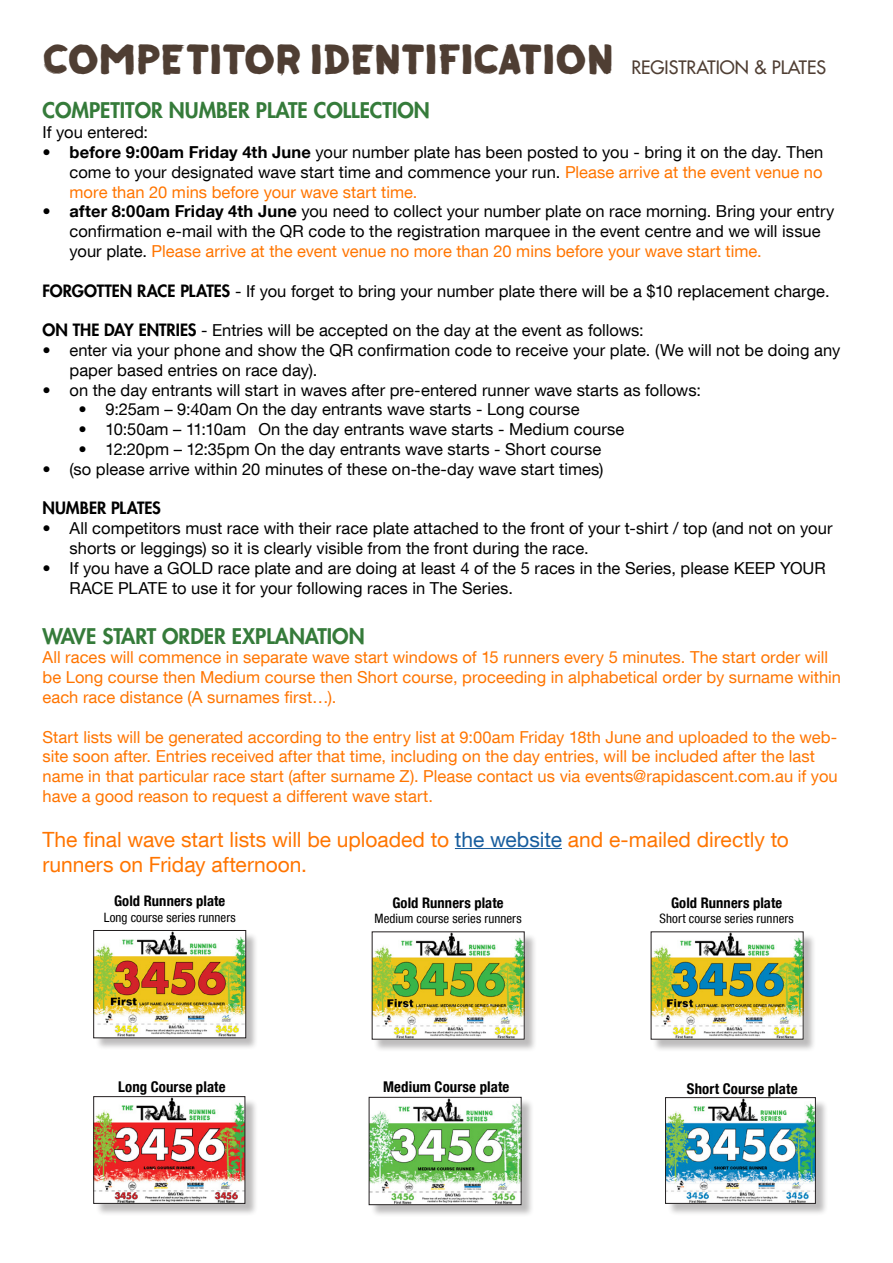
<style>
.page{position:relative;width:893px;height:1263px;background:#fff}
.page>*{position:absolute;margin:0;border:0;box-sizing:border-box;transform-origin:0 0}
.Brown_copy_11pt{font:42px "Graun";color:#4f3e33}
.t1{font:21px/25.2px "Helvetica Neue LT Com";letter-spacing:-.005em;color:#ff7500}
.t2{font:800 21px "Futura LT";color:#357b3a}
.Brown_copy_11pt-2{font:18px "Futura LT";color:#4f3e33}
.Brown_copy_11pt-3{font:16.5px/19.8px "Helvetica Neue LT Com";color:#000}
.t3{font:16.5px/19.8px "Helvetica Neue LT Com";color:#ff7500}
.Brown_copy_11pt-4{font:800 16.5px "Futura LT";color:#000}
.Brown_copy_11pt-5{font:700 condensed 14.85px "Helvetica Neue LT Com";letter-spacing:.005em;color:#000}
.Brown_copy_11pt-6{font:700 condensed 14.55px "Helvetica Neue LT Com";letter-spacing:.005em;color:#000}
.Brown_copy_11pt-7{font:condensed 12.9px "Helvetica Neue LT Com";letter-spacing:.01em;color:#000}
.s1{font-weight:700}
.s2{color:#ff7500}
.s3{font-family:"Futura LT";font-weight:800}
.s4{color:#175d9e}
</style>
<div class="page">
<hr style="left:455px;top:848px;width:107px;height:1px;background:#175d9e">
<div style="left:95px;top:932px;width:164px;height:118px;background:#231f20;opacity:.3"></div>
<img style="left:96px;top:932px;width:148px;height:104px">
<div style="left:94px;top:930px;width:152px;height:108px;border:1px solid #231f20"></div>
<div style="left:370px;top:1098px;width:164px;height:119px;background:#231f20;opacity:.3"></div>
<img style="left:371px;top:1099px;width:148px;height:104px">
<div style="left:369px;top:1097px;width:152px;height:108px;border:1px solid #231f20"></div>
<div style="left:667px;top:1099px;width:161px;height:117px;background:#231f20;opacity:.3"></div>
<img style="left:667px;top:1099px;width:146px;height:102px">
<div style="left:665px;top:1097px;width:150px;height:106px;border:1px solid #231f20"></div>
<div style="left:95px;top:1098px;width:163px;height:118px;background:#231f20;opacity:.3"></div>
<img style="left:96px;top:1098px;width:147px;height:103px">
<div style="left:94px;top:1096px;width:151px;height:107px;border:1px solid #231f20"></div>
<div style="left:373px;top:933px;width:164px;height:119px;background:#231f20;opacity:.3"></div>
<img style="left:374px;top:934px;width:148px;height:103px">
<div style="left:652px;top:933px;width:164px;height:119px;background:#231f20;opacity:.3"></div>
<img style="left:653px;top:934px;width:148px;height:103px">
<p class="Brown_copy_11pt" style="left:43px;top:37px;width:573px">COMPETITOR IDENTIFICATION</p>
<p class="Brown_copy_11pt-2" style="left:631px;top:56px;width:196px">REGISTRATION &amp; PLATES</p>
<p class="t2" style="left:43px;top:97px;width:389px">COMPETITOR NUMBER PLATE COLLECTION</p>
<p class="Brown_copy_11pt-3" style="left:43px;top:122px;width:107px">If you entered:</p>
<p class="Brown_copy_11pt-3" style="left:70px;top:142px;width:755px;text-align:justify;text-indent:-27px"><span class="s1">• before 9:00am Friday 4th June</span> your number plate has been posted to you - bring it on the day. Then come to your designated wave start time and commence your run. <span class="s2">Please arrive at the event venue no more than 20 mins before your wave start time.</span></p>
<p class="Brown_copy_11pt-3" style="left:70px;top:201px;width:766px;text-indent:-27px"><span class="s1">• after 8:00am Friday 4th June</span> you need to collect your number plate on race morning. Bring your entry confirmation e-mail with the QR code to the registration marquee in the event centre and we will issue your plate. <span class="s2">Please arrive at the event venue no more than 20 mins before your wave start time.</span></p>
<p class="Brown_copy_11pt-3" style="left:43px;top:280px;width:789px"><span class="s3">FORGOTTEN RACE PLATES</span> - If you forget to bring your number plate there will be a $10 replacement charge.</p>
<p class="Brown_copy_11pt-3" style="left:43px;top:320px;width:603px"><span class="s3">ON THE DAY ENTRIES</span> - Entries will be accepted on the day at the event as follows:</p>
<p class="Brown_copy_11pt-3" style="left:70px;top:340px;width:772px;text-indent:-27px">• enter via your phone and show the QR confirmation code to receive your plate. (We will not be doing any paper based entries on race day).</p>
<p class="Brown_copy_11pt-3" style="left:43px;top:379px;width:660px">• on the day entrants will start in waves after pre-entered runner wave starts as follows:</p>
<p class="Brown_copy_11pt-3" style="left:79px;top:399px;width:503px">• 9:25am – 9:40am On the day entrants wave starts - Long course</p>
<p class="Brown_copy_11pt-3" style="left:79px;top:419px;width:547px">• 10:50am – 11:10am On the day entrants wave starts - Medium course</p>
<p class="Brown_copy_11pt-3" style="left:79px;top:439px;width:524px">• 12:20pm – 12:35pm On the day entrants wave starts - Short course</p>
<p class="Brown_copy_11pt-3" style="left:43px;top:459px;width:562px">• (so please arrive within 20 minutes of these on-the-day wave start times)</p>
<p class="Brown_copy_11pt-4" style="left:43px;top:497px;width:120px">NUMBER PLATES</p>
<p class="Brown_copy_11pt-3" style="left:70px;top:518px;width:764px;text-indent:-27px">• All competitors must race with their race plate attached to the front of your t-shirt / top (and not on your shorts or leggings) so it is clearly visible from the front during the race.</p>
<p class="Brown_copy_11pt-3" style="left:70px;top:558px;width:758px;text-indent:-27px">• If you have a GOLD race plate and are doing at least 4 of the 5 races in the Series, please KEEP YOUR<br>RACE PLATE to use it for your following races in The Series.</p>
<p class="t2" style="left:43px;top:622px;width:324px">WAVE START ORDER EXPLANATION</p>
<p class="t3" style="left:43px;top:647px;width:800px">All races will commence in separate wave start windows of 15 runners every 5 minutes. The start order will be Long course then Medium course then Short course, proceeding in alphabetical order by surname within each race distance (A surnames first…).</p>
<p class="t3" style="left:43px;top:726px;width:797px">Start lists will be generated according to the entry list at 9:00am Friday 18th June and uploaded to the web&shy;site soon after. Entries received after that time, including on the day entries, will be included after the last name in that particular race start (after surname Z). Please contact us via events@rapidascent.com.au if you have a good reason to request a different wave start.</p>
<p class="t1" style="left:43px;top:826px;width:748px">The final wave start lists will be uploaded to <span class="s4">the website</span> and e-mailed directly to runners on Friday afternoon.</p>
<p class="Brown_copy_11pt-6" style="left:114px;top:892px;width:113px">Gold Runners plate</p>
<p class="Brown_copy_11pt-7" style="left:104px;top:909px;width:134px">Long course series runners</p>
<p class="Brown_copy_11pt-6" style="left:392px;top:894px;width:113px">Gold Runners plate</p>
<p class="Brown_copy_11pt-7" style="left:374px;top:911px;width:149px">Medium course series runners</p>
<p class="Brown_copy_11pt-6" style="left:671px;top:894px;width:113px">Gold Runners plate</p>
<p class="Brown_copy_11pt-7" style="left:659px;top:911px;width:136px">Short course series runners</p>
<p class="Brown_copy_11pt-5" style="left:118px;top:1078px;width:109px">Long Course plate</p>
<p class="Brown_copy_11pt-5" style="left:383px;top:1078px;width:128px">Medium Course plate</p>
<p class="Brown_copy_11pt-5" style="left:687px;top:1080px;width:112px">Short Course plate</p>
</div>
